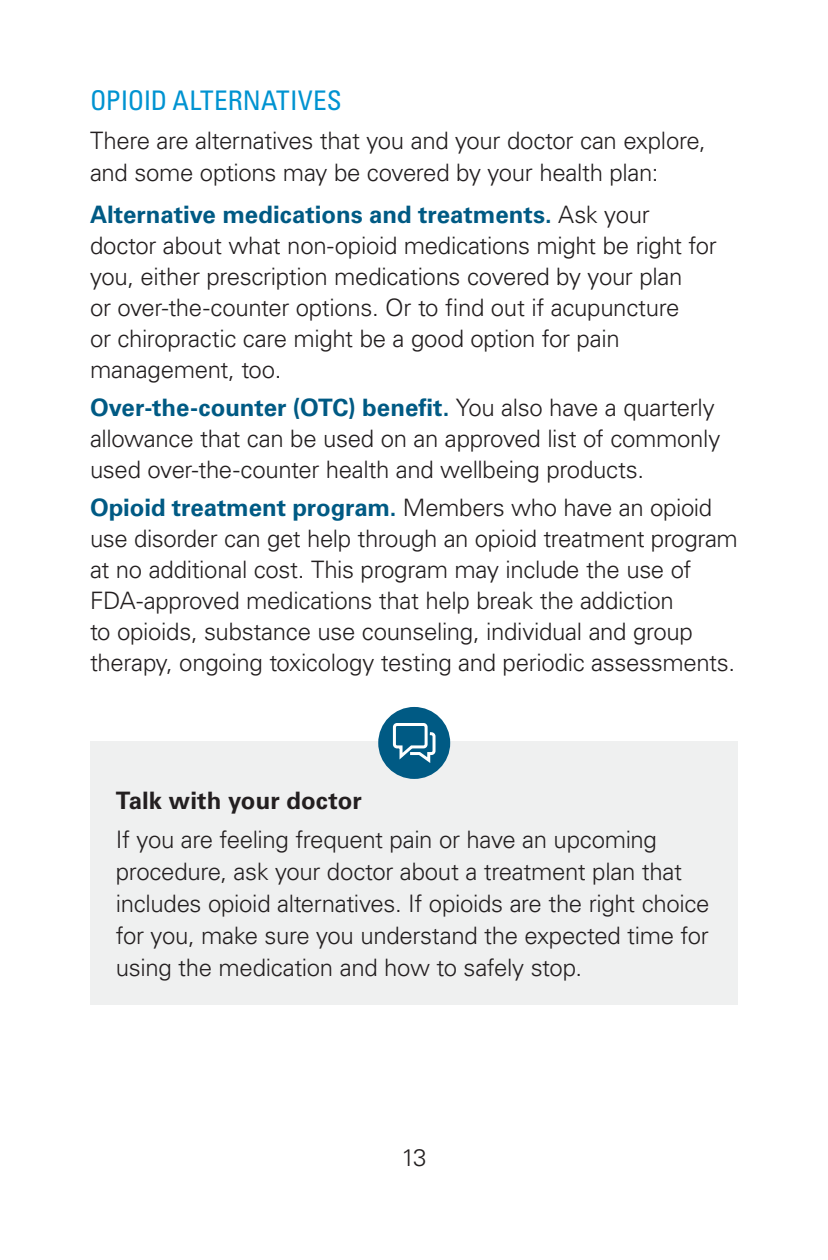
<style>
.page{position:relative;width:828px;height:1260px;background:#fff}
.page>*{position:absolute;margin:0;border:0;box-sizing:border-box;transform-origin:0 0}
.Paragraph_Headline{font:condensed 27px "Univers LT Pro";color:#0093d1}
.Bulletless_body_copy_-_GOVT_Medicaid{font:300 24px/31px "Univers LT Pro 45";letter-spacing:-.015em;color:#231f20}
.Body_Copy_-_GOVT_Medicaid{font:300 24px/32px "Univers LT Pro 45";letter-spacing:-.015em;color:#231f20}
.Paragraph_Subhead___GOVT_Medicaid{font:700 24px "Univers LT Pro 65";letter-spacing:.005em;color:#231f20}
.s1{font-family:"Univers LT Pro 65";font-weight:700;color:#005a84}
</style>
<div class="page">
<div style="left:90px;top:742px;width:648px;height:263px;background:#eff0f0"></div>
<div style="left:378px;top:707px;width:72px;height:72px;background:#005a84;border-radius:50%"></div>
<svg style="left:392px;top:723px;width:44px;height:40px"></svg>
<p class="Paragraph_Headline" style="left:90px;top:83px;width:253px">OPIOID ALTERNATIVES</p>
<p class="Body_Copy_-_GOVT_Medicaid" style="left:90px;top:124px;width:617px">There are alternatives that you and your doctor can explore, and some options may be covered by your health plan:</p>
<p class="Bulletless_body_copy_-_GOVT_Medicaid" style="left:90px;top:198px;width:628px"><span class="s1">Alternative medications and treatments.</span> Ask your doctor about what non-opioid medications might be right for you, either prescription medications covered by your plan<br>or over-the-counter options. Or to find out if acupuncture<br>or chiropractic care might be a good option for pain management, too.</p>
<p class="Bulletless_body_copy_-_GOVT_Medicaid" style="left:90px;top:391px;width:632px"><span class="s1">Over-the-counter (OTC) benefit.</span> You also have a quarterly allowance that can be used on an approved list of commonly used over-the-counter health and wellbeing products.</p>
<p class="Bulletless_body_copy_-_GOVT_Medicaid" style="left:90px;top:491px;width:649px"><span class="s1">Opioid treatment program.</span> Members who have an opioid use disorder can get help through an opioid treatment program at no additional cost. This program may include the use of FDA-approved medications that help break the addiction<br>to opioids, substance use counseling, individual and group therapy, ongoing toxicology testing and periodic assessments.</p>
<p class="Paragraph_Subhead___GOVT_Medicaid" style="left:116px;top:784px;width:247px">Talk with your doctor</p>
<p class="Body_Copy_-_GOVT_Medicaid" style="left:116px;top:823px;width:595px">If you are feeling frequent pain or have an upcoming procedure, ask your doctor about a treatment plan that includes opioid alternatives. If opioids are the right choice for you, make sure you understand the expected time for using the medication and how to safely stop.</p>
<p class="Bulletless_body_copy_-_GOVT_Medicaid" style="left:401px;top:1141px;width:27px">13</p>
</div>
